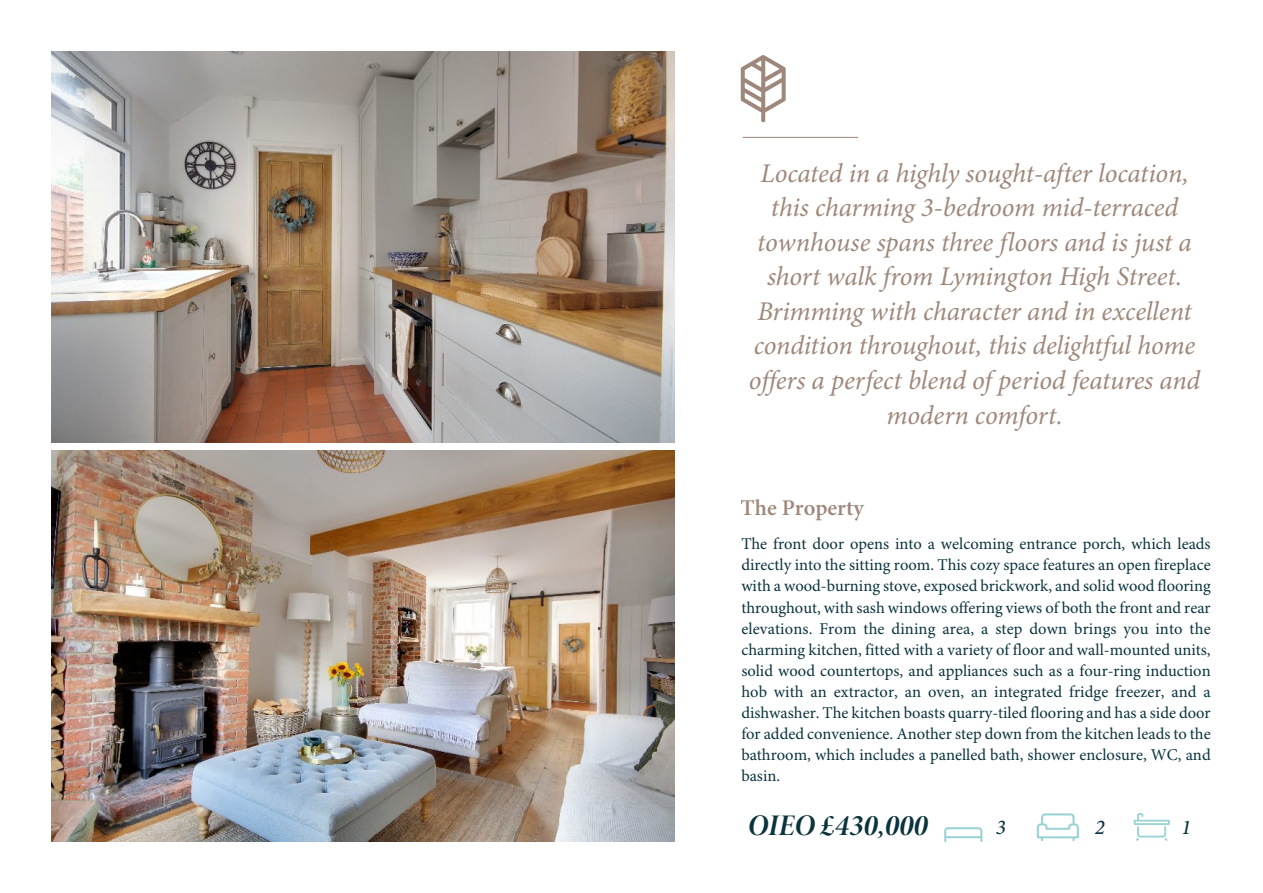
<style>
.page{position:relative;width:1263px;height:893px;background:#fff}
.page>*{position:absolute;margin:0;border:0;box-sizing:border-box;transform-origin:0 0}
.t1{font:30px "Minion Pro Bold It Disp";color:#0b333d}
.t2{font:italic 27px/34.5px "Minion Pro";letter-spacing:-.01em;color:#9e887b;text-align:center}
.t3{font:600 22.5px "Minion Pro";color:#9e887b}
.t4{font:italic 500 21px "Minion Pro";color:#0b333d}
.t5{font:16.5px/21.1px "Minion Pro";color:#0b333d;text-align:justify}
</style>
<div class="page">
<hr style="left:742px;top:137px;width:116px;height:1px;background:#9e887b">
<svg style="left:741px;top:55px;width:45px;height:67px"></svg>
<svg style="left:1134px;top:813px;width:36px;height:28px"></svg>
<svg style="left:1037px;top:813px;width:42px;height:28px"></svg>
<svg style="left:944px;top:827px;width:38px;height:15px"></svg>
<hr style="left:945px;top:836px;width:36px;height:2px;background:#98d2d4">
<img style="left:51px;top:51px;width:624px;height:392px">
<img style="left:51px;top:450px;width:624px;height:392px">
<p class="t2" style="left:749px;top:158px;width:453px">Located in a highly sought-after location, this charming 3-bedroom mid-terraced townhouse spans three floors and is just a short walk from Lymington High Street.<br>Brimming with character and in excellent condition throughout, this delightful home offers a perfect blend of period features and modern comfort.</p>
<h3 class="t3" style="left:740px;top:499px;width:125px">The Property</h3>
<p class="t5" style="left:741px;top:535px;width:471px">The front door opens into a welcoming entrance porch, which leads directly into the sitting room. This cozy space features an open fireplace with a wood-burning stove, exposed brickwork, and solid wood flooring throughout, with sash windows offering views of both the front and rear elevations. From the dining area, a step down brings you into the charming kitchen, fitted with a variety of floor and wall-mounted units, solid wood countertops, and appliances such as a four-ring induction hob with an extractor, an oven, an integrated fridge freezer, and a dishwasher. The kitchen boasts quarry-tiled flooring and has a side door for added convenience. Another step down from the kitchen leads to the bathroom, which includes a panelled bath, shower enclosure, WC, and basin.</p>
<h1 class="t1" style="left:748px;top:814px;width:181px">OIEO £430,000</h1>
<p class="t4" style="left:996px;top:819px;width:12px">3</p>
<p class="t4" style="left:1095px;top:818px;width:12px">2</p>
<p class="t4" style="left:1181px;top:819px;width:12px">1</p>
</div>
